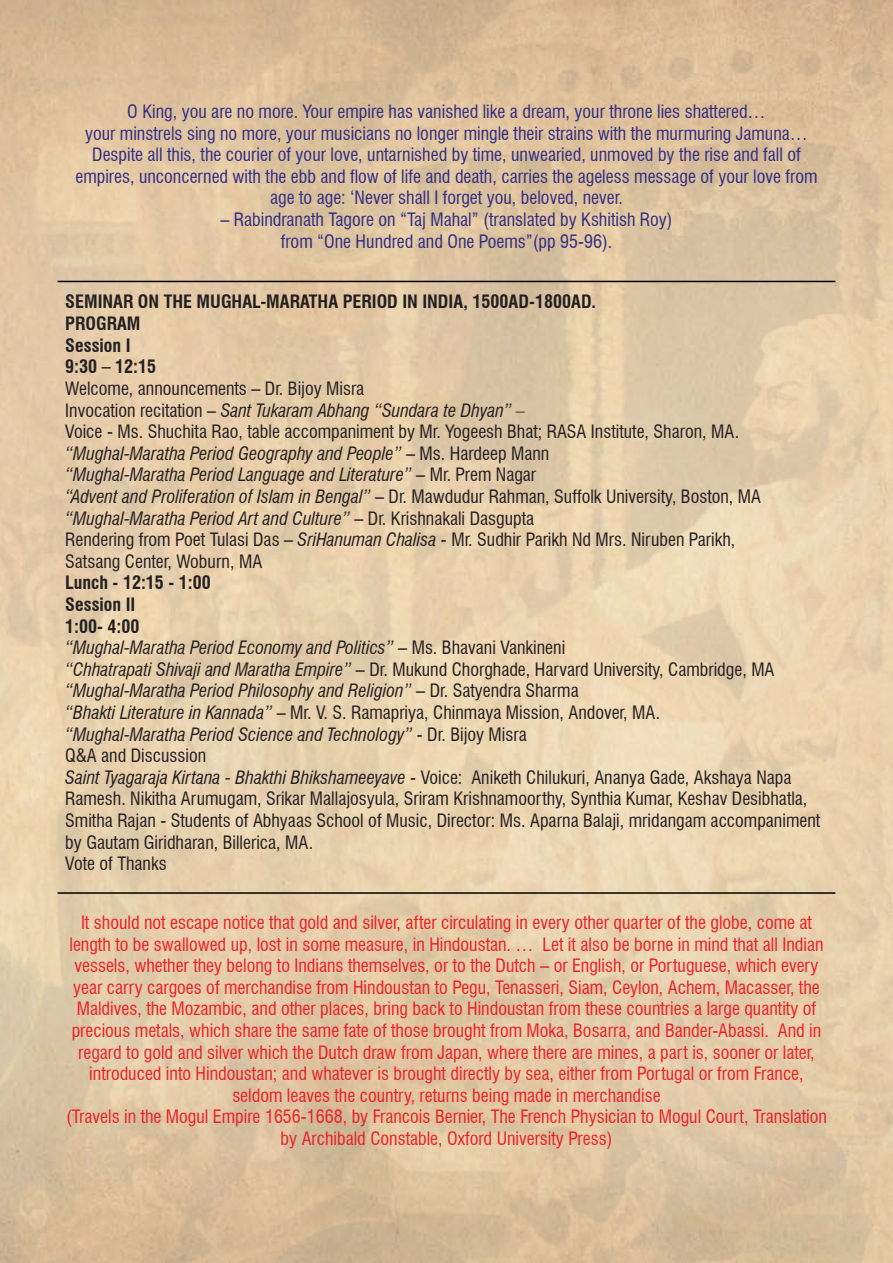
<style>
.page{position:relative;width:893px;height:1263px;background:#fff}
.page>*{position:absolute;margin:0;border:0;box-sizing:border-box;transform-origin:0 0}
.t1{font:condensed 18px/21.6px "Swiss 721 BT";color:#231f20}
.t2{font:condensed 18px/21.6px "Swiss 721 BT";color:#ed1f24;text-align:center}
.t3{font:condensed 18px/21.6px "Swiss 721 BT";color:#312c83;text-align:center}
.t4{font:700 condensed 18px/21.6px "Swiss 721 BT";color:#231f20}
.s1{font-style:italic}
.s2{font-weight:700}
</style>
<div class="page">
<img style="left:0;top:0;width:893px;height:1263px">
<hr style="left:58px;top:281px;width:777px;height:1px;background:#000">
<hr style="left:58px;top:892px;width:777px;height:2px;background:#000">
<p class="t3" style="left:75px;top:101px;width:744px">O King, you are no more. Your empire has vanished like a dream, your throne lies shattered…<br>your minstrels sing no more, your musicians no longer mingle their strains with the murmuring Jamuna… Despite all this, the courier of your love, untarnished by time, unwearied, unmoved by the rise and fall of empires, unconcerned with the ebb and flow of life and death, carries the ageless message of your love from age to age: ‘Never shall I forget you, beloved, never.</p>
<p class="t3" style="left:220px;top:209px;width:454px">– Rabindranath Tagore on “Taj Mahal” (translated by Kshitish Roy) from “One Hundred and One Poems”(pp 95-96).</p>
<p class="t4" style="left:65px;top:291px;width:532px">SEMINAR ON THE MUGHAL-MARATHA PERIOD IN INDIA, 1500AD-1800AD.<br>PROGRAM<br>Session I<br>9:30 – 12:15</p>
<p class="t1" style="left:65px;top:378px;width:697px">Welcome, announcements – Dr. Bijoy Misra<br>Invocation recitation – <span class="s1">Sant Tukaram Abhang “Sundara te Dhyan” –<br></span>Voice - Ms. Shuchita Rao, table accompaniment by Mr. Yogeesh Bhat; RASA Institute, Sharon, MA. <span class="s1">“Mughal-Maratha Period Geography and People”</span> – Ms. Hardeep Mann<br><span class="s1">“Mughal-Maratha Period Language and Literature”</span> – Mr. Prem Nagar<br><span class="s1">“Advent and Proliferation of Islam in Bengal”</span> – Dr. Mawdudur Rahman, Suffolk University, Boston, MA <span class="s1">“Mughal-Maratha Period Art and Culture”</span> – Dr. Krishnakali Dasgupta<br>Rendering from Poet Tulasi Das – <span class="s1">SriHanuman Chalisa</span> - Mr. Sudhir Parikh Nd Mrs. Niruben Parikh, Satsang Center, Woburn, MA</p>
<p class="t1" style="left:65px;top:572px;width:756px"><span class="s2">Lunch - 12:15 - 1:00<br>Session II<br>1:00- 4:00<br></span><span class="s1">“Mughal-Maratha Period Economy and Politics”</span> – Ms. Bhavani Vankineni<br><span class="s1">“Chhatrapati Shivaji and Maratha Empire”</span> – Dr. Mukund Chorghade, Harvard University, Cambridge, MA <span class="s1">“Mughal-Maratha Period Philosophy and Religion”</span> – Dr. Satyendra Sharma<br><span class="s1">“Bhakti Literature in Kannada”</span> – Mr. V. S. Ramapriya, Chinmaya Mission, Andover, MA.<br><span class="s1">“Mughal-Maratha Period Science and Technology”</span> - Dr. Bijoy Misra<br>Q&amp;A and Discussion<br><span class="s1">Saint Tyagaraja Kirtana - Bhakthi Bhikshameeyave</span> - Voice: Aniketh Chilukuri, Ananya Gade, Akshaya Napa Ramesh. Nikitha Arumugam, Srikar Mallajosyula, Sriram Krishnamoorthy, Synthia Kumar, Keshav Desibhatla, Smitha Rajan - Students of Abhyaas School of Music, Director: Ms. Aparna Balaji, mridangam accompaniment by Gautam Giridharan, Billerica, MA.<br>Vote of Thanks</p>
<p class="t2" style="left:66px;top:912px;width:762px">It should not escape notice that gold and silver, after circulating in every other quarter of the globe, come at length to be swallowed up, lost in some measure, in Hindoustan. … Let it also be borne in mind that all Indian vessels, whether they belong to Indians themselves, or to the Dutch – or English, or Portuguese, which every year carry cargoes of merchandise from Hindoustan to Pegu, Tenasseri, Siam, Ceylon, Achem, Macasser, the Maldives, the Mozambic, and other places, bring back to Hindoustan from these countries a large quantity of precious metals, which share the same fate of those brought from Moka, Bosarra, and Bander-Abassi. And in regard to gold and silver which the Dutch draw from Japan, where there are mines, a part is, sooner or later, introduced into Hindoustan; and whatever is brought directly by sea, either from Portugal or from France, seldom leaves the country, returns being made in merchandise<br>(Travels in the Mogul Empire 1656-1668, by Francois Bernier, The French Physician to Mogul Court, Translation by Archibald Constable, Oxford University Press)</p>
</div>
